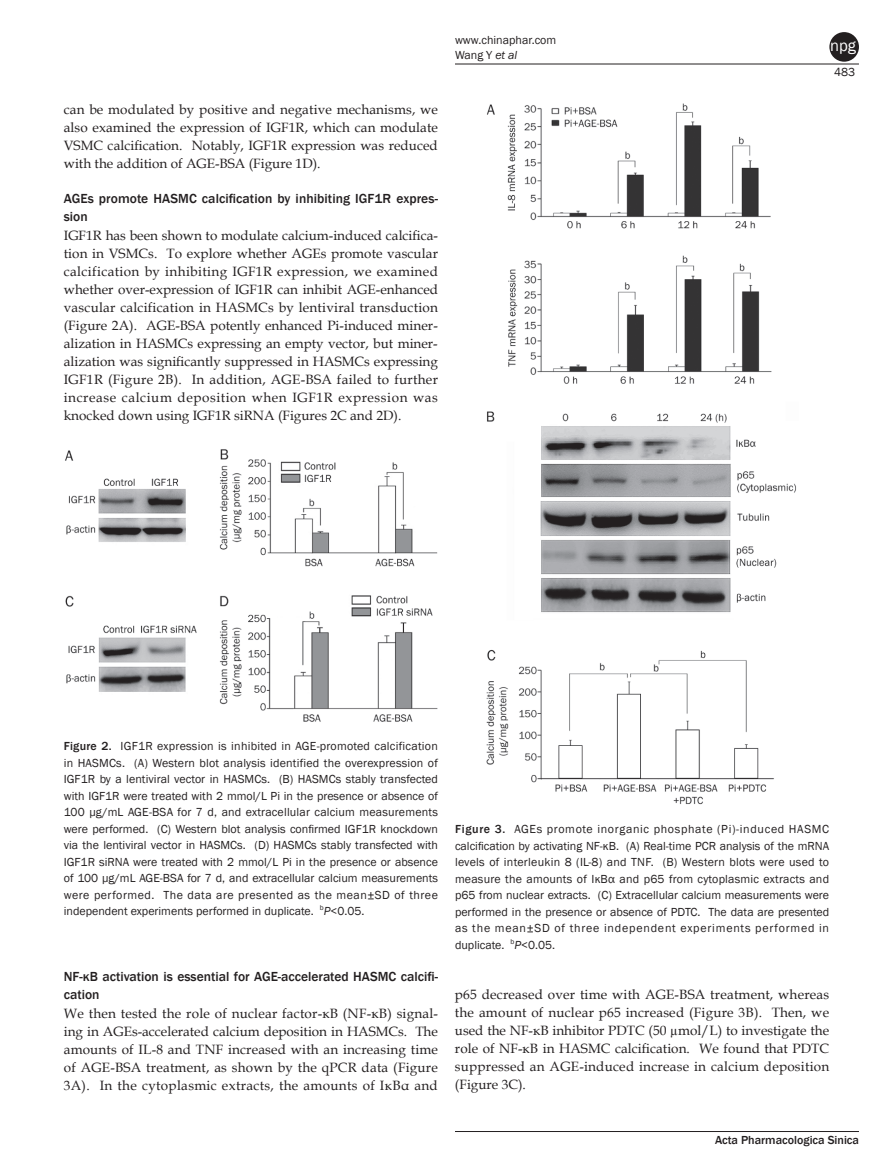
<style>
.page{position:relative;width:893px;height:1170px;background:#fff}
.page>*{position:absolute;margin:0;border:0;box-sizing:border-box;transform-origin:0 0}
.t1{font:16.5px "Franklin Gothic Book 2";color:#fff}
.t2{font:13.5px/18px "Book Antiqua 2";letter-spacing:.005em;color:#231f20;text-align:justify}
.t3{font:13.5px "Book Antiqua";letter-spacing:.01em;color:#231f20}
.t4{font:500 13.5px "Franklin Gothic";color:#231f20}
.t5{font:13.5px/18px "Book Antiqua 2";letter-spacing:.025em;color:#231f20}
.t6{font:13.5px "Franklin Gothic Medium 2";color:#231f20}
.t7{font:12px/16.5px "Franklin Gothic";letter-spacing:.045em;color:#231f20;text-align:justify}
.t8{font:12px/15px "Franklin Gothic Book 2";color:#231f20}
.t9{font:12px "Franklin Gothic Book 2";letter-spacing:.055em;color:#231f20}
.t10{font:12px "Franklin Gothic Medium 2";color:#231f20}
.s1{font-family:"Book Antiqua"}
.s2{font-family:"Franklin Gothic";font-style:italic}
.s3{font-family:"Franklin Gothic Medium 2"}
.s4{font-family:"Franklin Gothic"}
</style>
<div class="page">
<hr style="left:455px;top:64px;width:404px;height:1px;background:#231f20">
<hr style="left:455px;top:1131px;width:404px;height:1px;background:#231f20">
<div style="left:829px;top:32px;width:30px;height:30px;background:#231f20;border-radius:50%"></div>
<img style="left:65px;top:449px;width:373px;height:273px">
<img style="left:486px;top:103px;width:310px;height:702px">
<p class="t3" style="left:64px;top:99px;width:376px">can be modulated by positive and negative mechanisms, we</p>
<p class="t2" style="left:64px;top:118px;width:376px">also examined the expression of IGF1R, which can modulate VSMC calcification. Notably, IGF1R expression was reduced with the addition of AGE-BSA (Figure 1D).</p>
<p class="t4" style="left:64px;top:190px;width:376px">AGEs promote HASMC calcification by inhibiting IGF1R expres-</p>
<p class="t6" style="left:64px;top:208px;width:25px">sion</p>
<p class="t2" style="left:64px;top:226px;width:376px">IGF1R has been shown to modulate calcium-induced calcifica<span class="s1">-</span></p>
<p class="t3" style="left:64px;top:243px;width:376px">tion in VSMCs. To explore whether AGEs promote vascular</p>
<p class="t5" style="left:64px;top:262px;width:376px">calcification by inhibiting IGF1R expression, we examined whether over-expression of IGF1R can inhibit AGE-enhanced</p>
<p class="t3" style="left:64px;top:297px;width:376px">vascular calcification in HASMCs by lentiviral transduction</p>
<p class="t2" style="left:64px;top:316px;width:376px">(Figure 2A). AGE-BSA potently enhanced Pi-induced miner<span class="s1">-</span></p>
<p class="t3" style="left:64px;top:333px;width:375px">alization in HASMCs expressing an empty vector, but miner-</p>
<p class="t2" style="left:64px;top:352px;width:376px">alization was significantly suppressed in HASMCs expressing IGF1R (Figure 2B). In addition, AGE-BSA failed to further increase calcium deposition when IGF1R expression was knocked down using IGF1R siRNA (Figures 2C and 2D).</p>
<p class="t8" style="left:455px;top:32px;width:103px">www.chinaphar.com<br>Wang Y <span class="s2">et al</span></p>
<h1 class="t1" style="left:830px;top:35px;width:27px">npg</h1>
<p class="t8" style="left:834px;top:65px;width:23px">483</p>
<p class="t7" style="left:64px;top:738px;width:376px"><span class="s3">Figure 2.</span> IGF1R expression is inhibited in AGE-promoted calcification in HASMCs. (A) Western blot analysis identified the overexpression of IGF1R by a lentiviral vector in HASMCs. (B) HASMCs stably transfected with IGF1R were treated with 2 mmol/L Pi in the presence or absence of 100 µg/mL AGE-BSA for 7 d, and extracellular calcium measurements were performed. (C) Western blot analysis confirmed IGF1R knockdown via the lentiviral vector in HASMCs. (D) HASMCs stably transfected with IGF1R siRNA were treated with 2 mmol/L Pi in the presence or absence of 100 µg/mL AGE-BSA for 7 d, and extracellular calcium measurements were performed. The data are presented as the mean±SD of three</p>
<p class="t8" style="left:64px;top:904px;width:302px">independent experiments performed in duplicate. <sup>b</sup><span class="s2">P</span><span class="s4">&lt;0.05.</span></p>
<p class="t4" style="left:64px;top:968px;width:376px">NF-κB activation is essential for AGE-accelerated HASMC calcifi-</p>
<p class="t6" style="left:64px;top:986px;width:37px">cation</p>
<p class="t2" style="left:64px;top:1003px;width:376px">We then tested the role of nuclear factor-κB (NF-κB) signal<span class="s1">-</span></p>
<p class="t3" style="left:64px;top:1021px;width:376px">ing in AGEs-accelerated calcium deposition in HASMCs. The</p>
<p class="t2" style="left:64px;top:1039px;width:376px">amounts of IL-8 and TNF increased with an increasing time of AGE-BSA treatment, as shown by the qPCR data (Figure 3A). In the cytoplasmic extracts, the amounts of IκBα and</p>
<p class="t9" style="left:455px;top:821px;width:376px"><span class="s3">Figure 3.</span> AGEs promote inorganic phosphate (Pi)-induced HASMC</p>
<p class="t7" style="left:455px;top:837px;width:376px">calcification by activating NF-κB. (A) Real-time PCR analysis of the mRNA levels of interleukin 8 (IL-8) and TNF. (B) Western blots were used to measure the amounts of IκBα and p65 from cytoplasmic extracts and p65 from nuclear extracts. (C) Extracellular calcium measurements were performed in the presence or absence of PDTC. The data are presented as the mean±SD of three independent experiments performed in</p>
<p class="t8" style="left:455px;top:937px;width:102px">duplicate. <sup>b</sup><span class="s2">P</span><span class="s4">&lt;0.05.</span></p>
<p class="t2" style="left:455px;top:985px;width:376px">p65 decreased over time with AGE-BSA treatment, whereas the amount of nuclear p65 increased (Figure 3B). Then, we used the NF-κB inhibitor PDTC (50 µmol/L) to investigate the role of NF-κB in HASMC calcification. We found that PDTC</p>
<p class="t3" style="left:455px;top:1057px;width:376px">suppressed an AGE-induced increase in calcium deposition</p>
<p class="t2" style="left:455px;top:1075px;width:72px">(Figure 3C).</p>
<p class="t10" style="left:715px;top:1132px;width:145px">Acta Pharmacologica Sinica</p>
</div>
